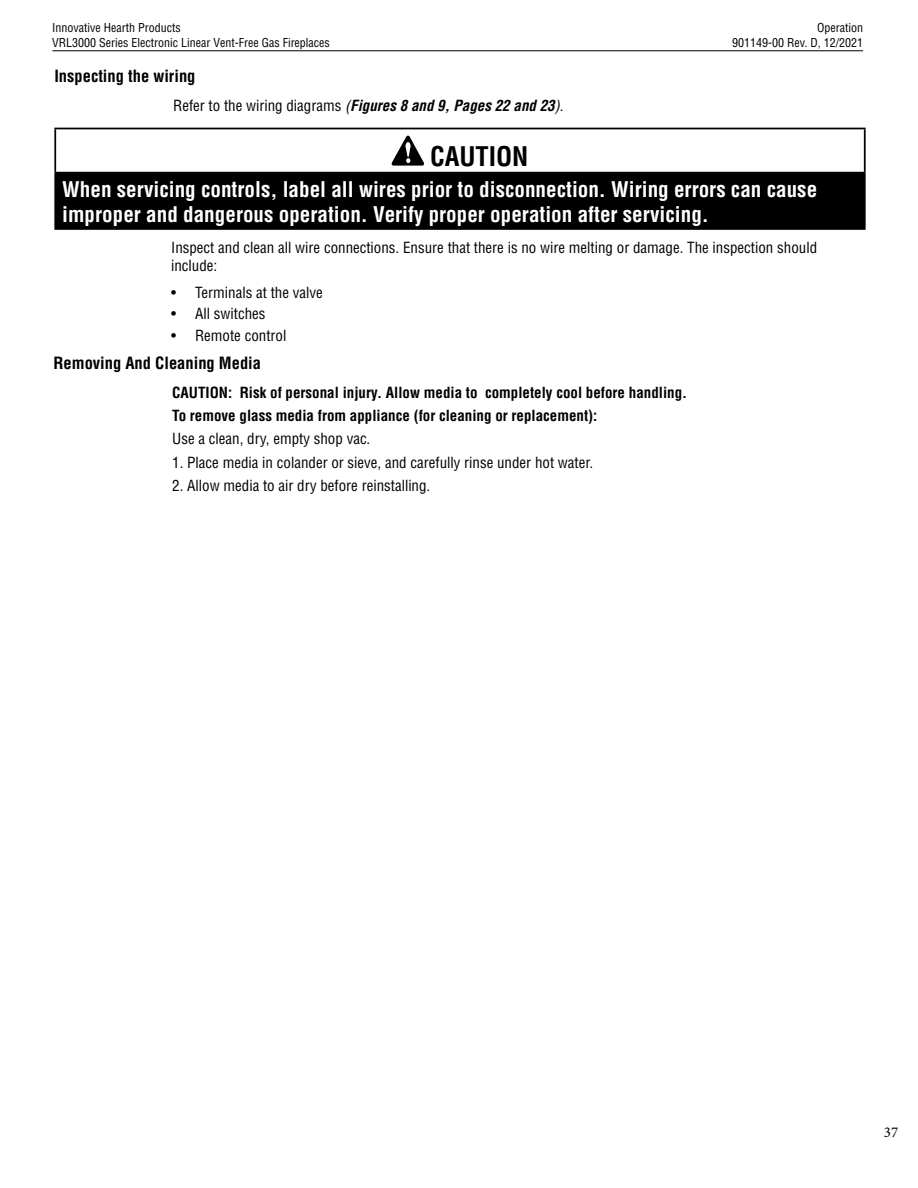
<style>
.page{position:relative;width:918px;height:1188px;background:#fff}
.page>*{position:absolute;margin:0;border:0;box-sizing:border-box;transform-origin:0 0}
.t1{font:700 condensed 26.4px "Helvetica";color:#000}
.t2{font:700 condensed 21.15px/25.3px "Helvetica";color:#fff}
.t3{font:700 condensed 16.5px "Helvetica";color:#000}
.t4{font:condensed 15px/18px "Helvetica";color:#000}
.t5{font:700 condensed 15px/23.4px "Helvetica";color:#000}
.t6{font:15px "Minion Pro";color:#000}
.t7{font:condensed 12px/15px "Helvetica";color:#000;text-align:right}
.s1{font-style:italic}
.s2{font-weight:700;font-style:italic}
</style>
<div class="page">
<hr style="left:52px;top:50px;width:811px;height:1px;background:#000">
<div style="left:55px;top:173px;width:810px;height:56px;background:#000"></div>
<hr style="left:54px;top:128px;width:812px;height:1px;background:#000">
<hr style="left:54px;top:129px;width:2px;height:43px;background:#000">
<hr style="left:54px;top:172px;width:812px;height:2px;background:#000">
<hr style="left:54px;top:174px;width:2px;height:54px;background:#000">
<hr style="left:54px;top:228px;width:812px;height:2px;background:#000">
<hr style="left:864px;top:129px;width:2px;height:43px;background:#000">
<hr style="left:864px;top:174px;width:2px;height:54px;background:#000">
<svg style="left:391px;top:135px;width:34px;height:31px"></svg>
<p class="t7" style="left:52px;top:20px;width:279px;text-align:left">Innovative Hearth Products<br>VRL3000 Series Electronic Linear Vent-Free Gas Fireplaces</p>
<p class="t7" style="left:732px;top:20px;width:132px">Operation<br>901149-00 Rev. D, 12/2021</p>
<p class="t3" style="left:54px;top:65px;width:143px">Inspecting the wiring</p>
<p class="t4" style="left:173px;top:96px;width:392px">Refer to the wiring diagrams <span class="s1">(</span><span class="s2">Figures 8 and 9, Pages 22 and 23</span><span class="s1">)</span>.</p>
<h1 class="t1" style="left:430px;top:139px;width:100px">CAUTION</h1>
<h2 class="t2" style="left:62px;top:176px;width:756px">When servicing controls, label all wires prior to disconnection. Wiring errors can cause improper and dangerous operation. Verify proper operation after servicing.</h2>
<p class="t4" style="left:171px;top:239px;width:648px">Inspect and clean all wire connections. Ensure that there is no wire melting or damage. The inspection should include:</p>
<p class="t4" style="left:171px;top:284px;width:153px">• Terminals at the valve</p>
<p class="t4" style="left:171px;top:305px;width:96px">• All switches</p>
<p class="t4" style="left:171px;top:326px;width:117px">• Remote control</p>
<p class="t3" style="left:54px;top:352px;width:209px">Removing And Cleaning Media</p>
<p class="t5" style="left:172px;top:380px;width:516px">CAUTION: Risk of personal injury. Allow media to completely cool before handling.<br>To remove glass media from appliance (for cleaning or replacement):</p>
<p class="t4" style="left:172px;top:430px;width:200px">Use a clean, dry, empty shop vac.</p>
<p class="t4" style="left:172px;top:453px;width:422px">1. Place media in colander or sieve, and carefully rinse under hot water.</p>
<p class="t4" style="left:172px;top:477px;width:260px">2. Allow media to air dry before reinstalling.</p>
<p class="t6" style="left:884px;top:1122px;width:16px">37</p>
</div>
